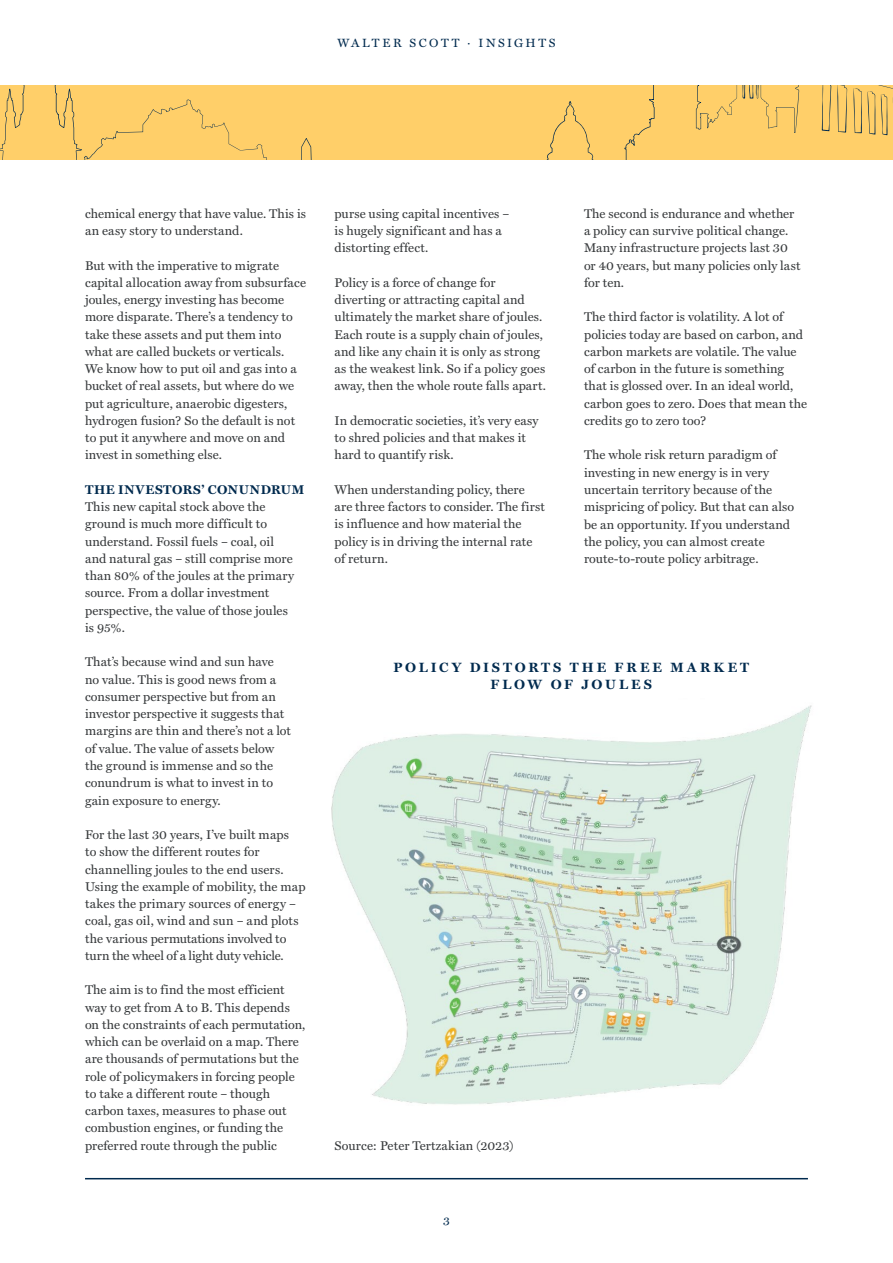
<style>
.page{position:relative;width:893px;height:1263px;background:#fff}
.page>*{position:absolute;margin:0;border:0;box-sizing:border-box;transform-origin:0 0}
.t1{font:700 13.5px/17.2px "Miller Text";letter-spacing:.22em;color:#002a4e;text-align:center}
.t2{font:12.75px/17.2px "Miller Text";letter-spacing:.005em;color:#36393b}
.t3{font:700 12.75px "Miller Text";letter-spacing:.05em;color:#002a4e}
.t4{font:12px "Miller Text";letter-spacing:.215em;color:#002a4e}
</style>
<div class="page">
<hr style="left:85px;top:1178px;width:723px;height:1px;background:#002a4e">
<div style="left:0;top:85px;width:893px;height:74px;background:#ffcf69"></div>
<img style="left:331px;top:705px;width:481px;height:400px">
<p class="t4" style="left:337px;top:36px;width:220px">WALTER SCOTT · INSIGHTS</p>
<p class="t2" style="left:85px;top:205px;width:223px">chemical energy that have value. This is an easy story to understand.</p>
<p class="t2" style="left:85px;top:257px;width:223px">But with the imperative to migrate capital allocation away from subsurface joules, energy investing has become more disparate. There’s a tendency to take these assets and put them into what are called buckets or verticals.<br>We know how to put oil and gas into a bucket of real assets, but where do we put agriculture, anaerobic digesters, hydrogen fusion? So the default is not to put it anywhere and move on and invest in something else.</p>
<p class="t3" style="left:85px;top:482px;width:221px">THE INVESTORS’ CONUNDRUM</p>
<p class="t2" style="left:85px;top:498px;width:211px">This new capital stock above the ground is much more difficult to understand. Fossil fuels – coal, oil and natural gas – still comprise more than 80% of the joules at the primary source. From a dollar investment perspective, the value of those joules is 95%.</p>
<p class="t2" style="left:85px;top:654px;width:207px">That’s because wind and sun have no value. This is good news from a consumer perspective but from an investor perspective it suggests that margins are thin and there’s not a lot of value. The value of assets below the ground is immense and so the conundrum is what to invest in to gain exposure to energy.</p>
<p class="t2" style="left:85px;top:826px;width:222px">For the last 30 years, I’ve built maps<br>to show the different routes for channelling joules to the end users.<br>Using the example of mobility, the map takes the primary sources of energy – coal, gas oil, wind and sun – and plots the various permutations involved to turn the wheel of a light duty vehicle.</p>
<p class="t2" style="left:85px;top:981px;width:222px">The aim is to find the most efficient way to get from A to B. This depends on the constraints of each permutation, which can be overlaid on a map. There are thousands of permutations but the role of policymakers in forcing people to take a different route – though carbon taxes, measures to phase out combustion engines, or funding the preferred route through the public</p>
<p class="t2" style="left:334px;top:205px;width:176px">purse using capital incentives – is hugely significant and has a distorting effect.</p>
<p class="t2" style="left:334px;top:274px;width:213px">Policy is a force of change for diverting or attracting capital and ultimately the market share of joules.<br>Each route is a supply chain of joules, and like any chain it is only as strong as the weakest link. So if a policy goes away, then the whole route falls apart.</p>
<p class="t2" style="left:334px;top:412px;width:206px">In democratic societies, it’s very easy to shred policies and that makes it hard to quantify risk.</p>
<p class="t2" style="left:334px;top:481px;width:212px">When understanding policy, there are three factors to consider. The first is influence and how material the policy is in driving the internal rate of return.</p>
<p class="t2" style="left:584px;top:205px;width:218px">The second is endurance and whether a policy can survive political change.<br>Many infrastructure projects last 30 or 40 years, but many policies only last for ten.</p>
<p class="t2" style="left:584px;top:309px;width:225px">The third factor is volatility. A lot of policies today are based on carbon, and carbon markets are volatile. The value of carbon in the future is something that is glossed over. In an ideal world, carbon goes to zero. Does that mean the credits go to zero too?</p>
<p class="t2" style="left:584px;top:447px;width:212px">The whole risk return paradigm of investing in new energy is in very uncertain territory because of the mispricing of policy. But that can also be an opportunity. If you understand the policy, you can almost create route-to-route policy arbitrage.</p>
<p class="t1" style="left:393px;top:659px;width:357px">POLICY DISTORTS THE FREE MARKET<br>FLOW OF JOULES</p>
<p class="t2" style="left:334px;top:1137px;width:180px">Source: Peter Tertzakian (2023)</p>
<p class="t4" style="left:443px;top:1214px;width:8px">3</p>
</div>
